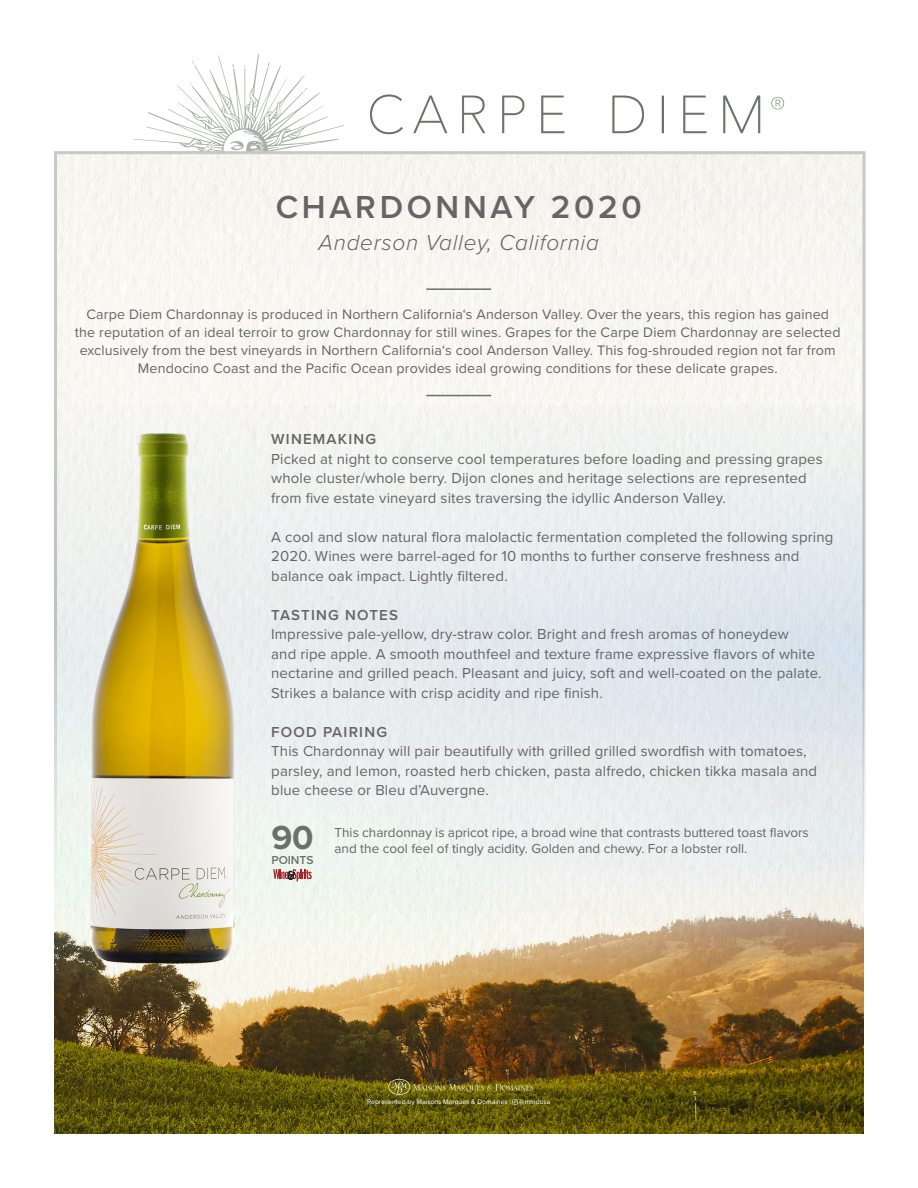
<style>
.page{position:relative;width:918px;height:1188px;background:#fff}
.page>*{position:absolute;margin:0;border:0;box-sizing:border-box;transform-origin:0 0}
.t1{font:700 34.5px "Proxima Nova";color:#687368}
.t2{font:600 33px "Proxima Nova";letter-spacing:.11em;color:#656568}
.t3{font:italic 300 22.5px "Proxima Nova";letter-spacing:.03em;color:#656568}
.t4{font:15px/19.5px "Proxima Nova";letter-spacing:.01em;color:#656568}
.t5{font:600 15px "Proxima Nova";letter-spacing:.08em;color:#656568}
.t6{font:14.25px/18px "Proxima Nova";letter-spacing:.01em;color:#656568;text-align:center}
.t7{font:13.5px/16.2px "Proxima Nova";color:#656568}
.t8{font:600 12px "Proxima Nova";color:#687368}
.t9{font:6.9px "Proxima Nova";color:#fff}
</style>
<div class="page">
<div style="left:58px;top:155px;width:804px;height:250px;background:#f7f6f1"></div>
<svg style="left:133px;top:54px;width:212px;height:97px"></svg>
<img style="left:54px;top:405px;width:810px;height:729px">
<svg style="left:370px;top:95px;width:33px;height:39px"></svg>
<svg style="left:413px;top:96px;width:34px;height:37px"></svg>
<svg style="left:462px;top:96px;width:23px;height:37px"></svg>
<svg style="left:502px;top:96px;width:22px;height:37px"></svg>
<svg style="left:541px;top:96px;width:23px;height:37px"></svg>
<svg style="left:612px;top:96px;width:32px;height:37px"></svg>
<hr style="left:662px;top:96px;width:2px;height:37px;background:#687368">
<svg style="left:683px;top:96px;width:23px;height:37px"></svg>
<svg style="left:723px;top:96px;width:37px;height:37px"></svg>
<svg style="left:771px;top:97px;width:13px;height:12px"></svg>
<img style="left:90px;top:433px;width:144px;height:530px">
<hr style="left:426px;top:288px;width:65px;height:2px;background:#687368">
<hr style="left:426px;top:395px;width:65px;height:1px;background:#687368">
<svg style="left:273px;top:869px;width:39px;height:13px"></svg>
<img style="left:388px;top:1079px;width:145px;height:26px">
<p class="t2" style="left:276px;top:183px;width:367px">CHARDONNAY 2020</p>
<p class="t3" style="left:319px;top:226px;width:282px">Anderson Valley, California</p>
<p class="t6" style="left:75px;top:305px;width:767px">Carpe Diem Chardonnay is produced in Northern California‘s Anderson Valley. Over the years, this region has gained the reputation of an ideal terroir to grow Chardonnay for still wines. Grapes for the Carpe Diem Chardonnay are selected exclusively from the best vineyards in Northern California‘s cool Anderson Valley. This fog-shrouded region not far from Mendocino Coast and the Pacific Ocean provides ideal growing conditions for these delicate grapes.</p>
<p class="t5" style="left:271px;top:428px;width:107px">WINEMAKING</p>
<p class="t4" style="left:271px;top:448px;width:553px">Picked at night to conserve cool temperatures before loading and pressing grapes whole cluster/whole berry. Dijon clones and heritage selections are represented from five estate vineyard sites traversing the idyllic Anderson Valley.</p>
<p class="t4" style="left:271px;top:526px;width:564px">A cool and slow natural flora malolactic fermentation completed the following spring<br>2020. Wines were barrel-aged for 10 months to further conserve freshness and balance oak impact. Lightly filtered.</p>
<p class="t5" style="left:271px;top:603px;width:128px">TASTING NOTES</p>
<p class="t4" style="left:271px;top:624px;width:552px">Impressive pale-yellow, dry-straw color. Bright and fresh aromas of honeydew<br>and ripe apple. A smooth mouthfeel and texture frame expressive flavors of white nectarine and grilled peach. Pleasant and juicy, soft and well-coated on the palate.<br>Strikes a balance with crisp acidity and ripe finish.</p>
<p class="t5" style="left:271px;top:720px;width:117px">FOOD PAIRING</p>
<p class="t4" style="left:271px;top:741px;width:547px">This Chardonnay will pair beautifully with grilled grilled swordfish with tomatoes, parsley, and lemon, roasted herb chicken, pasta alfredo, chicken tikka masala and blue cheese or Bleu d’Auvergne.</p>
<p class="t1" style="left:271px;top:812px;width:44px">90</p>
<p class="t8" style="left:271px;top:851px;width:44px">POINTS</p>
<p class="t7" style="left:334px;top:824px;width:476px">This chardonnay is apricot ripe, a broad wine that contrasts buttered toast flavors and the cool feel of tingly acidity. Golden and chewy. For a lobster roll.</p>
<p class="t9" style="left:367px;top:1097px;width:185px">Represented by Maisons Marques &amp; Domaines | @mmdusa</p>
</div>
